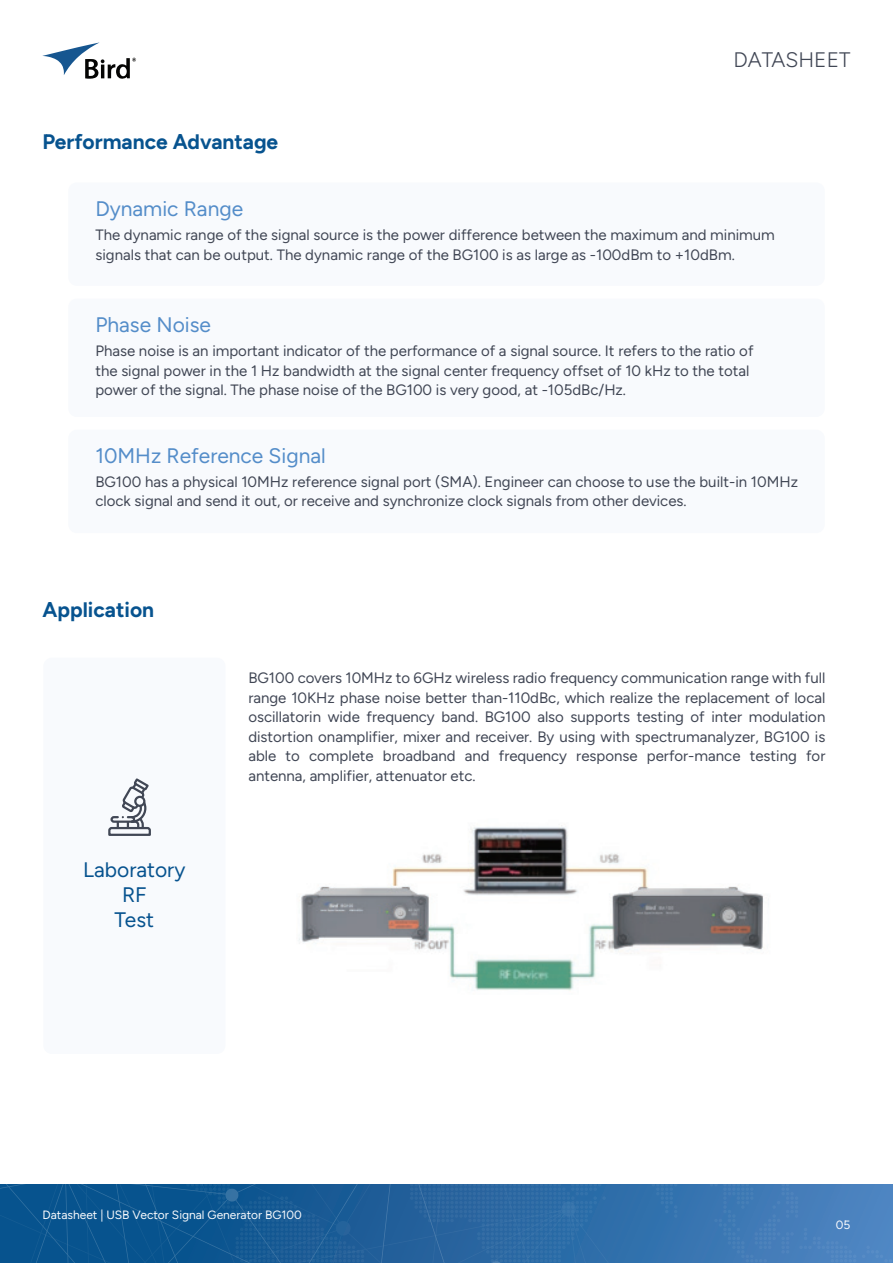
<style>
.page{position:relative;width:893px;height:1263px;background:#fff}
.page>*{position:absolute;margin:0;border:0;box-sizing:border-box;transform-origin:0 0}
.t1{font:21px "Figtree";color:#548dc9}
.t2{font:700 21px "Figtree";color:#07538f}
.t3{font:21px/25.2px "Figtree";color:#07538f;text-align:center}
.t4{font:300 21px "Figtree";color:#414755}
.t5{font:15px/19.5px "Figtree";color:#414755}
.t6{font:12px "Figtree";color:#f8fafd}
</style>
<div class="page">
<div style="left:0;top:1184px;width:893px;height:79px;background:linear-gradient(to right,#004c85,#4c82be)"></div>
<svg style="left:43px;top:42px;width:93px;height:37px"></svg>
<img style="left:299px;top:825px;width:464px;height:166px">
<div style="left:43px;top:658px;width:182px;height:396px;background:#f8fafd;border-radius:9px"></div>
<svg style="left:108px;top:778px;width:43px;height:58px"></svg>
<div style="left:68px;top:182px;width:757px;height:104px;background:#f8fafd;border-radius:9px"></div>
<div style="left:68px;top:299px;width:757px;height:118px;background:#f8fafd;border-radius:9px"></div>
<div style="left:68px;top:430px;width:757px;height:103px;background:#f8fafd;border-radius:9px"></div>
<h1 class="t2" style="left:43px;top:130px;width:237px">Performance Advantage</h1>
<h1 class="t1" style="left:95px;top:197px;width:149px">Dynamic Range</h1>
<h1 class="t4" style="left:733px;top:48px;width:119px">DATASHEET</h1>
<p class="t5" style="left:95px;top:225px;width:681px">The dynamic range of the signal source is the power difference between the maximum and minimum signals that can be output. The dynamic range of the BG100 is as large as -100dBm to +10dBm.</p>
<h1 class="t1" style="left:95px;top:313px;width:117px">Phase Noise</h1>
<p class="t5" style="left:95px;top:341px;width:660px">Phase noise is an important indicator of the performance of a signal source. It refers to the ratio of the signal power in the 1 Hz bandwidth at the signal center frequency offset of 10 kHz to the total power of the signal. The phase noise of the BG100 is very good, at -105dBc/Hz.</p>
<h1 class="t1" style="left:95px;top:443px;width:232px">10MHz Reference Signal</h1>
<p class="t5" style="left:95px;top:472px;width:704px">BG100 has a physical 10MHz reference signal port (SMA). Engineer can choose to use the built-in 10MHz clock signal and send it out, or receive and synchronize clock signals from other devices.</p>
<h1 class="t2" style="left:43px;top:598px;width:113px">Application</h1>
<h1 class="t3" style="left:83px;top:857px;width:104px">Laboratory<br>RF<br>Test</h1>
<p class="t5" style="left:248px;top:668px;width:579px;text-align:justify">BG100 covers 10MHz to 6GHz wireless radio frequency communication range with full range 10KHz phase noise better than-110dBc, which realize the replacement of local oscillatorin wide frequency band. BG100 also supports testing of inter modulation distortion onamplifier, mixer and receiver. By using with spectrumanalyzer, BG100 is able to complete broadband and frequency response perfor-mance testing for antenna, amplifier, attenuator etc.</p>
<p class="t6" style="left:43px;top:1208px;width:261px">Datasheet | USB Vector Signal Generator BG100</p>
<p class="t6" style="left:836px;top:1218px;width:16px">05</p>
</div>
